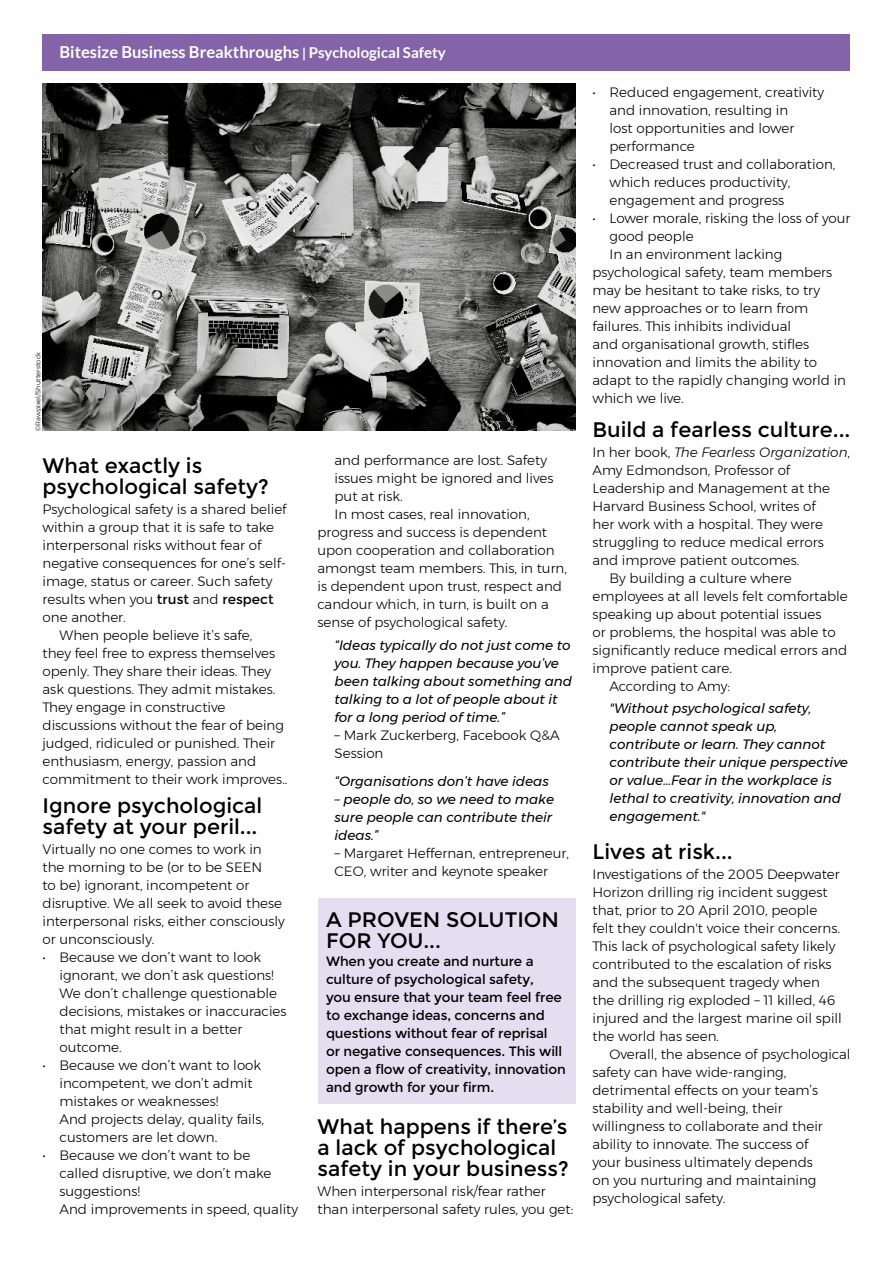
<style>
.page{position:relative;width:893px;height:1263px;background:#fff}
.page>*{position:absolute;margin:0;border:0;box-sizing:border-box;transform-origin:0 0}
.SUBHEAD{font:21px/21px "Montserrat";color:#000}
.BOXED_HEADING{font:21px/21px "Montserrat";color:#000}
.body{font:700 16.5px "Lato";color:#fff}
.body-2{font:300 13.5px/18px "Montserrat";color:#000}
.BULLIT{font:300 13.5px/18px "Montserrat";color:#000}
.QUOTE{font:italic 13.5px/18px "Montserrat";color:#000}
.BOXED_PARAGRAPH{font:13.5px/18px "Montserrat";letter-spacing:-.01em;color:#000}
.QUOTE-2{font:300 13.5px/18px "Montserrat";color:#000}
.PHOTO_CREDIT{font:300 6.75px "Montserrat";color:#000}
.s1{font-size:13.5px}
.s2{font-size:15px}
.s3{font-weight:400}
.s4{font-style:italic}
</style>
<div class="page">
<div style="left:43px;top:34px;width:807px;height:36px;background:#8364a9"></div>
<div style="left:317px;top:898px;width:258px;height:64px;background:#e4dff0"></div>
<div style="left:317px;top:944px;width:258px;height:160px;background:#e4dff0"></div>
<img style="left:43px;top:84px;width:532px;height:347px">
<p class="body" style="left:60px;top:42px;width:388px">Bitesize Business Breakthroughs <span class="s1">|</span> <span class="s2">Psychological Safety</span></p>
<p class="PHOTO_CREDIT" style="left:33px;top:431px;width:80px;rotate:-90deg">©Rawpixel/Shutterstock</p>
<p class="SUBHEAD" style="left:43px;top:455px;width:228px">What exactly is psychological safety?</p>
<p class="body-2" style="left:43px;top:500px;width:246px">Psychological safety is a shared belief within a group that it is safe to take interpersonal risks without fear of negative consequences for one’s self&shy;image, status or career. Such safety results when you <span class="s3">trust</span> and <span class="s3">respect </span>one another.</p>
<p class="body-2" style="left:43px;top:626px;width:247px;text-indent:17px">When people believe it’s safe,<br>they feel free to express themselves openly. They share their ideas. They ask questions. They admit mistakes.<br>They engage in constructive discussions without the fear of being judged, ridiculed or punished. Their enthusiasm, energy, passion and commitment to their work improves..</p>
<p class="SUBHEAD" style="left:43px;top:795px;width:221px">Ignore psychological safety at your peril...</p>
<p class="body-2" style="left:43px;top:840px;width:244px">Virtually no one comes to work in the morning to be (or to be SEEN<br>to be) ignorant, incompetent or disruptive. We all seek to avoid these interpersonal risks, either consciously or unconsciously.</p>
<p class="BULLIT" style="left:60px;top:948px;width:216px;text-indent:-17px">• Because we don’t want to look ignorant, we don’t ask questions!</p>
<p class="BULLIT" style="left:60px;top:984px;width:229px">We don’t challenge questionable decisions, mistakes or inaccuracies that might result in a better outcome.</p>
<p class="BULLIT" style="left:60px;top:1056px;width:203px;text-indent:-17px">• Because we don’t want to look incompetent, we don’t admit mistakes or weaknesses!</p>
<p class="BULLIT" style="left:60px;top:1110px;width:206px">And projects delay, quality fails, customers are let down.</p>
<p class="BULLIT" style="left:60px;top:1146px;width:213px;text-indent:-17px">• Because we don’t want to be called disruptive, we don’t make suggestions!</p>
<p class="BULLIT" style="left:60px;top:1200px;width:240px">And improvements in speed, quality</p>
<p class="BULLIT" style="left:334px;top:451px;width:220px">and performance are lost. Safety issues might be ignored and lives put at risk.</p>
<p class="body-2" style="left:317px;top:505px;width:251px;text-indent:17px">In most cases, real innovation, progress and success is dependent upon cooperation and collaboration amongst team members. This, in turn, is dependent upon trust, respect and candour which, in turn, is built on a sense of psychological safety.</p>
<p class="QUOTE" style="left:334px;top:636px;width:239px">“Ideas typically do not just come to you. They happen because you’ve been talking about something and talking to a lot of people about it for a long period of time.”</p>
<p class="QUOTE-2" style="left:334px;top:725px;width:227px">– Mark Zuckerberg, Facebook Q&amp;A<br>Session</p>
<p class="QUOTE" style="left:334px;top:772px;width:216px">“Organisations don’t have ideas</p>
<p class="QUOTE" style="left:334px;top:790px;width:221px">– people do, so we need to make sure people can contribute their ideas.”</p>
<p class="QUOTE-2" style="left:334px;top:844px;width:236px"><span class="s4">–</span> Margaret Heffernan, entrepreneur,<br>CEO, writer and keynote speaker</p>
<p class="BOXED_HEADING" style="left:326px;top:909px;width:235px">A PROVEN SOLUTION<br>FOR YOU...</p>
<p class="BOXED_PARAGRAPH" style="left:326px;top:952px;width:241px">When you create and nurture a culture of psychological safety,<br>you ensure that your team feel free to exchange ideas, concerns and questions without fear of reprisal<br>or negative consequences. This will open a flow of creativity, innovation and growth for your firm.</p>
<p class="SUBHEAD" style="left:317px;top:1116px;width:253px">What happens if there’s a lack of psychological safety in your business?</p>
<p class="body-2" style="left:317px;top:1182px;width:257px">When interpersonal risk/fear rather than interpersonal safety rules, you get:</p>
<p class="BULLIT" style="left:609px;top:83px;width:216px;text-indent:-17px">• Reduced engagement, creativity and innovation, resulting in<br>lost opportunities and lower performance</p>
<p class="BULLIT" style="left:609px;top:155px;width:227px;text-indent:-17px">• Decreased trust and collaboration, which reduces productivity, engagement and progress</p>
<p class="BULLIT" style="left:609px;top:209px;width:242px;text-indent:-17px">• Lower morale, risking the loss of your good people</p>
<p class="body-2" style="left:592px;top:245px;width:255px;text-indent:17px">In an environment lacking psychological safety, team members may be hesitant to take risks, to try new approaches or to learn from failures. This inhibits individual<br>and organisational growth, stifles innovation and limits the ability to adapt to the rapidly changing world in which we live.</p>
<p class="SUBHEAD" style="left:592px;top:419px;width:259px">Build a fearless culture...</p>
<p class="body-2" style="left:592px;top:443px;width:259px">In her book, <span class="s4">The Fearless Organization</span>, Amy Edmondson, Professor of Leadership and Management at the Harvard Business School, writes of<br>her work with a hospital. They were struggling to reduce medical errors and improve patient outcomes.</p>
<p class="body-2" style="left:592px;top:569px;width:257px;text-indent:17px">By building a culture where employees at all levels felt comfortable speaking up about potential issues<br>or problems, the hospital was able to significantly reduce medical errors and improve patient care.</p>
<p class="body-2" style="left:609px;top:677px;width:122px">According to Amy:</p>
<p class="QUOTE" style="left:609px;top:699px;width:240px">"Without psychological safety, people cannot speak up, contribute or learn. They cannot contribute their unique perspective or value…Fear in the workplace is lethal to creativity, innovation and engagement."</p>
<p class="SUBHEAD" style="left:592px;top:842px;width:142px">Lives at risk...</p>
<p class="body-2" style="left:592px;top:865px;width:251px">Investigations of the 2005 Deepwater Horizon drilling rig incident suggest that, prior to 20 April 2010, people felt they couldn't voice their concerns.<br>This lack of psychological safety likely contributed to the escalation of risks and the subsequent tragedy when the drilling rig exploded – 11 killed, 46 injured and the largest marine oil spill the world has seen.</p>
<p class="body-2" style="left:592px;top:1045px;width:259px;text-indent:17px">Overall, the absence of psychological safety can have wide-ranging, detrimental effects on your team’s stability and well-being, their willingness to collaborate and their ability to innovate. The success of<br>your business ultimately depends<br>on you nurturing and maintaining psychological safety.</p>
</div>
